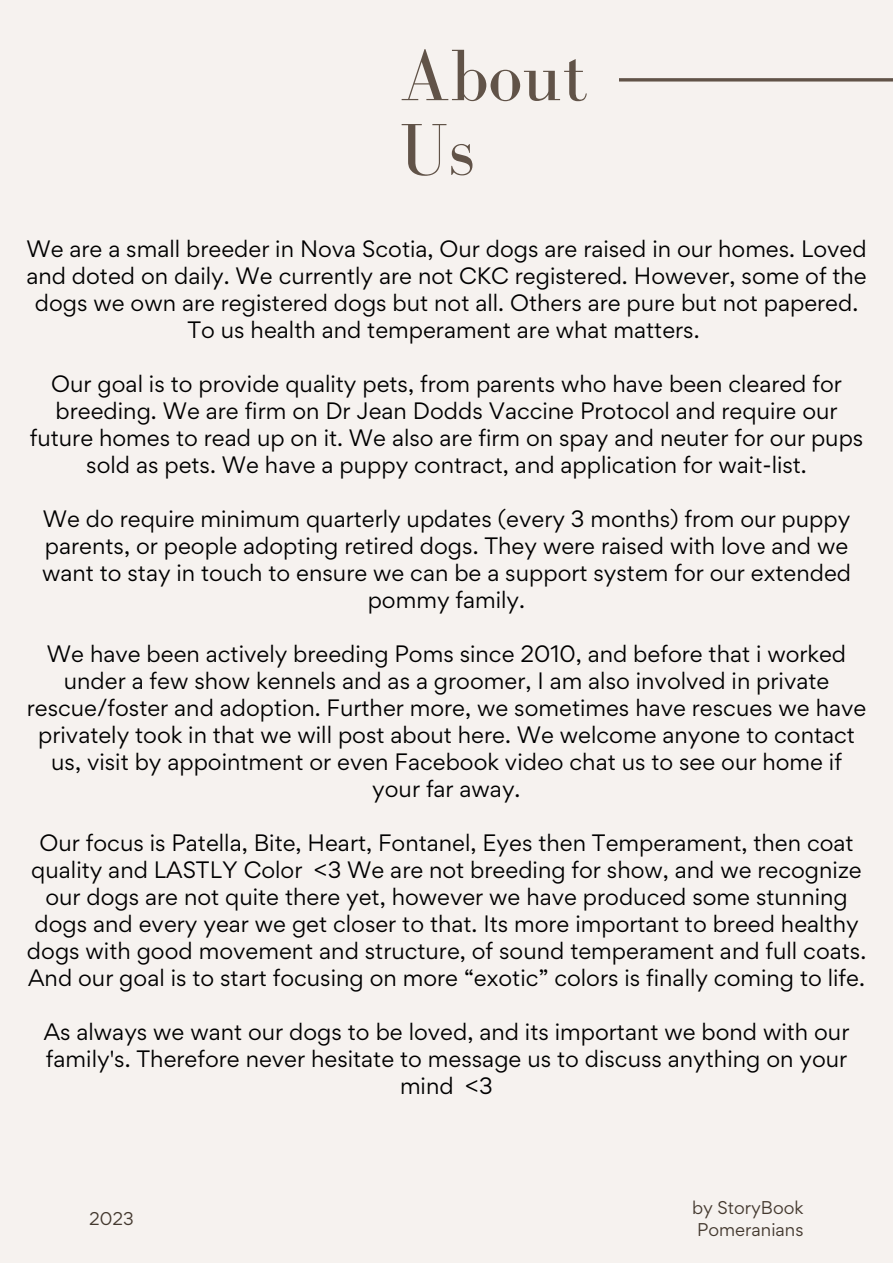
<style>
.page{position:relative;width:893px;height:1264px;background:#fff}
.page>*{position:absolute;margin:0;border:0;box-sizing:border-box;transform-origin:0 0}
.t1{font:75px/74.2px "Bodoni FLF";color:#615348}
.t2{font:21.15px/27px "Gordita";color:#000;text-align:center}
.t3{font:16.5px/22.5px "Gordita";color:#44392f;text-align:center}
</style>
<div class="page">
<div style="left:0;top:0;width:892px;height:1262px;background:#f6f2ef"></div>
<hr style="left:619px;top:78px;width:273px;height:3px;background:#615348">
<h1 class="t1" style="left:400px;top:38px;width:189px">About<br>Us</h1>
<p class="t2" style="left:26px;top:235px;width:841px">We are a small breeder in Nova Scotia, Our dogs are raised in our homes. Loved and doted on daily. We currently are not CKC registered. However, some of the dogs we own are registered dogs but not all. Others are pure but not papered.<br>To us health and temperament are what matters.</p>
<p class="t2" style="left:30px;top:370px;width:835px">Our goal is to provide quality pets, from parents who have been cleared for breeding. We are firm on Dr Jean Dodds Vaccine Protocol and require our future homes to read up on it. We also are firm on spay and neuter for our pups sold as pets. We have a puppy contract, and application for wait-list.</p>
<p class="t2" style="left:42px;top:505px;width:810px">We do require minimum quarterly updates (every 3 months) from our puppy parents, or people adopting retired dogs. They were raised with love and we want to stay in touch to ensure we can be a support system for our extended pommy family.</p>
<p class="t2" style="left:27px;top:640px;width:841px">We have been actively breeding Poms since 2010, and before that i worked under a few show kennels and as a groomer, I am also involved in private rescue/foster and adoption. Further more, we sometimes have rescues we have privately took in that we will post about here. We welcome anyone to contact us, visit by appointment or even Facebook video chat us to see our home if your far away.</p>
<p class="t2" style="left:27px;top:828px;width:840px">Our focus is Patella, Bite, Heart, Fontanel, Eyes then Temperament, then coat quality and LASTLY Color &lt;3 We are not breeding for show, and we recognize our dogs are not quite there yet, however we have produced some stunning dogs and every year we get closer to that. Its more important to breed healthy dogs with good movement and structure, of sound temperament and full coats.<br>And our goal is to start focusing on more “exotic” colors is finally coming to life.</p>
<p class="t2" style="left:44px;top:1017px;width:807px">As always we want our dogs to be loved, and its important we bond with our family's. Therefore never hesitate to message us to discuss anything on your mind &lt;3</p>
<p class="t3" style="left:89px;top:1207px;width:46px">2023</p>
<p class="t3" style="left:692px;top:1195px;width:113px">by StoryBook<br>Pomeranians</p>
</div>
